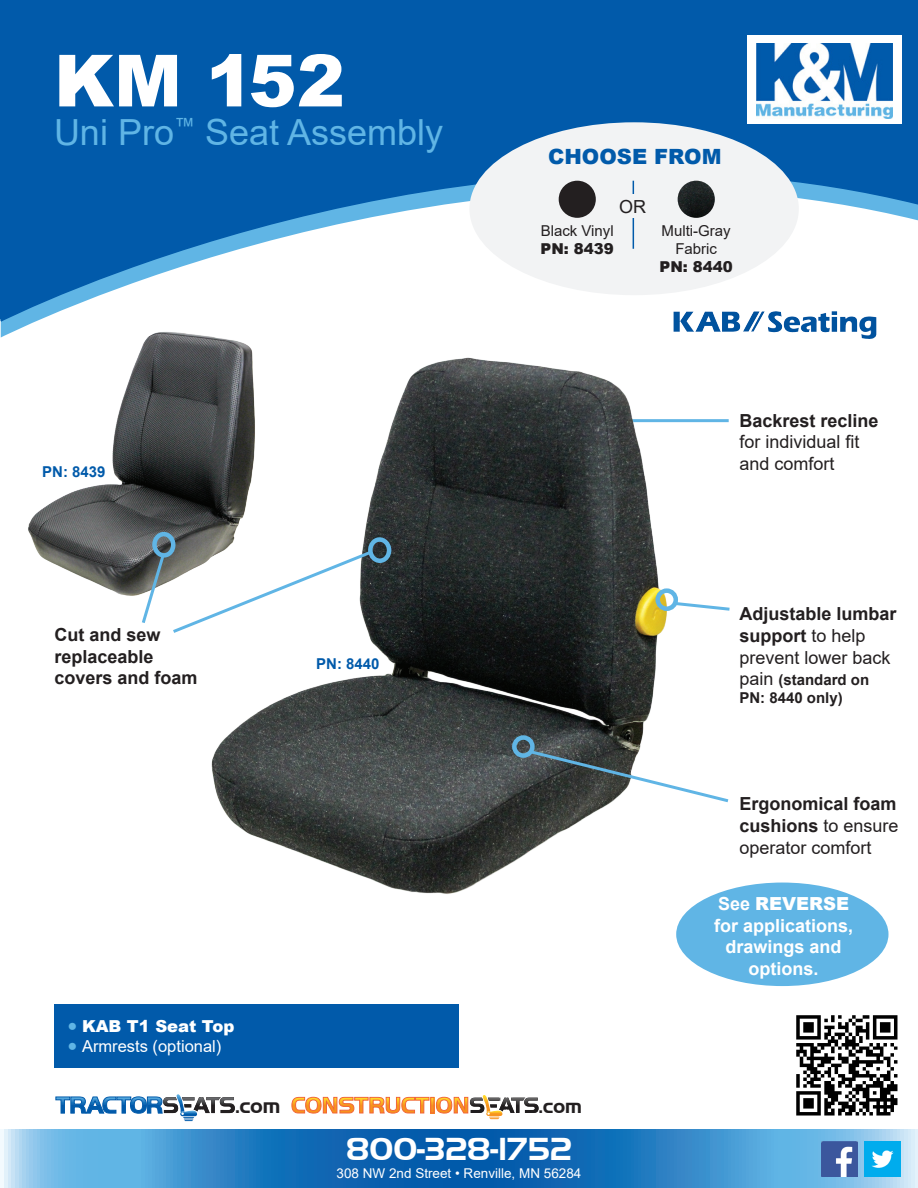
<style>
.page{position:relative;width:918px;height:1188px;background:#fff}
.page>*{position:absolute;margin:0;border:0;box-sizing:border-box;transform-origin:0 0}
.t1{font:900 72px "Arial";color:#fff}
.t2{font:36px "Arial";color:#60b5e5}
.t3{font:700 33px "Handel Got D";color:#fff}
.t4{font:700 22.05px "Handel Got D";color:#231f20}
.t5{font:700 21.15px "Handel Got D";color:#231f20}
.t6{font:900 21px "Arial";color:#015aaa}
.t7{font:700 18px/21.6px "Arial";color:#231f20}
.t8{font:700 18px/21.6px "Arial";color:#fff}
.t9{font:18px "Arial";color:#231f20}
.t10{font:16.5px "Arial";color:#fff}
.t11{font:900 16.5px "Arial";color:#fff}
.t12{font:15px/18px "Arial";color:#231f20}
.t13{font:700 15px "Arial";color:#231f20}
.t14{font:700 15px "Arial";color:#015aaa}
.t15{font:900 15px "Arial";color:#231f20}
.t16{font:13.5px "Arial";color:#fff}
.s1{font-weight:400;color:#60b5e5}
.s2{color:#60b5e5}
.s3{font-weight:900}
.s4{font-weight:400}
.s5{font-weight:400;font-size:18px}
</style>
<div class="page">
<hr style="left:604px;top:419px;width:125px;height:3px;background:#60b5e5">
<svg style="left:0;top:1130px;width:918px;height:57px;background:#398bc9"></svg>
<svg style="left:0;top:0;width:918px;height:323px;fill:#015aaa"></svg>
<div style="left:676px;top:883px;width:213px;height:103px;background:#60b5e5;border-radius:50%"></div>
<img style="left:822px;top:1142px;width:35px;height:35px">
<img style="left:865px;top:1142px;width:35px;height:35px">
<div style="left:748px;top:35px;width:154px;height:89px;background:#fff"></div>
<img style="left:756px;top:43px;width:136px;height:75px">
<img style="left:211px;top:357px;width:462px;height:537px">
<svg style="left:528px;top:748px;width:201px;height:56px"></svg>
<div style="left:512px;top:735px;width:23px;height:23px;border:4px solid #60b5e5;border-radius:50%"></div>
<div style="left:368px;top:537px;width:24px;height:26px;border:4px solid #60b5e5;border-radius:50%"></div>
<div style="left:655px;top:588px;width:23px;height:23px;border:4px solid #60b5e5;border-radius:50%"></div>
<svg style="left:673px;top:600px;width:57px;height:11px"></svg>
<div style="left:54px;top:1004px;width:405px;height:64px;background:#015aaa"></div>
<img style="left:796px;top:1015px;width:102px;height:101px">
<div style="left:469px;top:122px;width:330px;height:173px;background:#f2f3f4;border-radius:50%"></div>
<img style="left:678px;top:181px;width:37px;height:37px;border-radius:19px">
<hr style="left:633px;top:181px;width:1px;height:68px;background:#015aaa">
<div style="left:615px;top:194px;width:35px;height:24px;background:#f2f3f4"></div>
<div style="left:559px;top:181px;width:37px;height:37px;background:#231f20;border-radius:50%"></div>
<img style="left:680px;top:311px;width:157px;height:21px">
<img style="left:28px;top:332px;width:234px;height:264px">
<div style="left:152px;top:532px;width:24px;height:26px;border:4px solid #60b5e5;border-radius:50%"></div>
<svg style="left:140px;top:548px;width:235px;height:87px"></svg>
<svg style="left:56px;top:1094px;width:179px;height:27px"></svg>
<svg style="left:292px;top:1097px;width:137px;height:16px"></svg>
<div style="left:431px;top:1097px;width:3px;height:16px;border:1px solid #f26638"></div>
<svg style="left:436px;top:1095px;width:103px;height:25px"></svg>
<p class="t1" style="left:54px;top:28px;width:292px">KM 152</p>
<p class="t2" style="left:54px;top:108px;width:391px">Uni Pro<sup>™</sup> Seat Assembly</p>
<p class="t14" style="left:42px;top:461px;width:65px">PN: 8439</p>
<p class="t7" style="left:54px;top:624px;width:108px">Cut and sew replaceable</p>
<p class="t7" style="left:54px;top:667px;width:145px">covers and foam</p>
<p class="t14" style="left:316px;top:653px;width:65px">PN: 8440</p>
<p class="t11" style="left:68px;top:1014px;width:169px"><span class="s1">●</span> KAB T1 Seat Top</p>
<p class="t10" style="left:68px;top:1035px;width:155px"><span class="s2">●</span> Armrests (optional)</p>
<p class="t6" style="left:549px;top:140px;width:175px">CHOOSE FROM</p>
<p class="t9" style="left:619px;top:194px;width:28px">OR</p>
<p class="t12" style="left:541px;top:221px;width:75px">Black Vinyl<br><span class="s3">PN: 8439</span></p>
<p class="t12" style="left:662px;top:221px;width:71px;text-align:center">Multi-Gray<br>Fabric</p>
<p class="t15" style="left:660px;top:255px;width:75px">PN: 8440</p>
<p class="t7" style="left:739px;top:410px;width:141px">Backrest recline</p>
<p class="t9" style="left:739px;top:430px;width:122px">for individual fit</p>
<p class="t9" style="left:739px;top:451px;width:97px">and comfort</p>
<p class="t7" style="left:739px;top:603px;width:159px">Adjustable lumbar support <span class="s4">to help prevent lower back</span></p>
<p class="t13" style="left:739px;top:669px;width:131px"><span class="s5">pain</span> (standard on</p>
<p class="t13" style="left:739px;top:687px;width:105px">PN: 8440 only)</p>
<p class="t7" style="left:739px;top:794px;width:161px">Ergonomical foam cushions <span class="s4">to ensure</span></p>
<p class="t9" style="left:739px;top:835px;width:134px">operator comfort</p>
<p class="t8" style="left:714px;top:893px;width:141px">See <span class="s3">REVERSE </span>for applications,</p>
<p class="t8" style="left:726px;top:936px;width:118px">drawings and</p>
<p class="t8" style="left:749px;top:958px;width:72px">options.</p>
<p class="t4" style="left:235px;top:1093px;width:47px">.com</p>
<p class="t5" style="left:539px;top:1094px;width:45px">.com</p>
<p class="t3" style="left:346px;top:1131px;width:227px">800-328-1752</p>
<p class="t16" style="left:337px;top:1164px;width:246px">308 NW 2nd Street • Renville, MN 56284</p>
</div>
